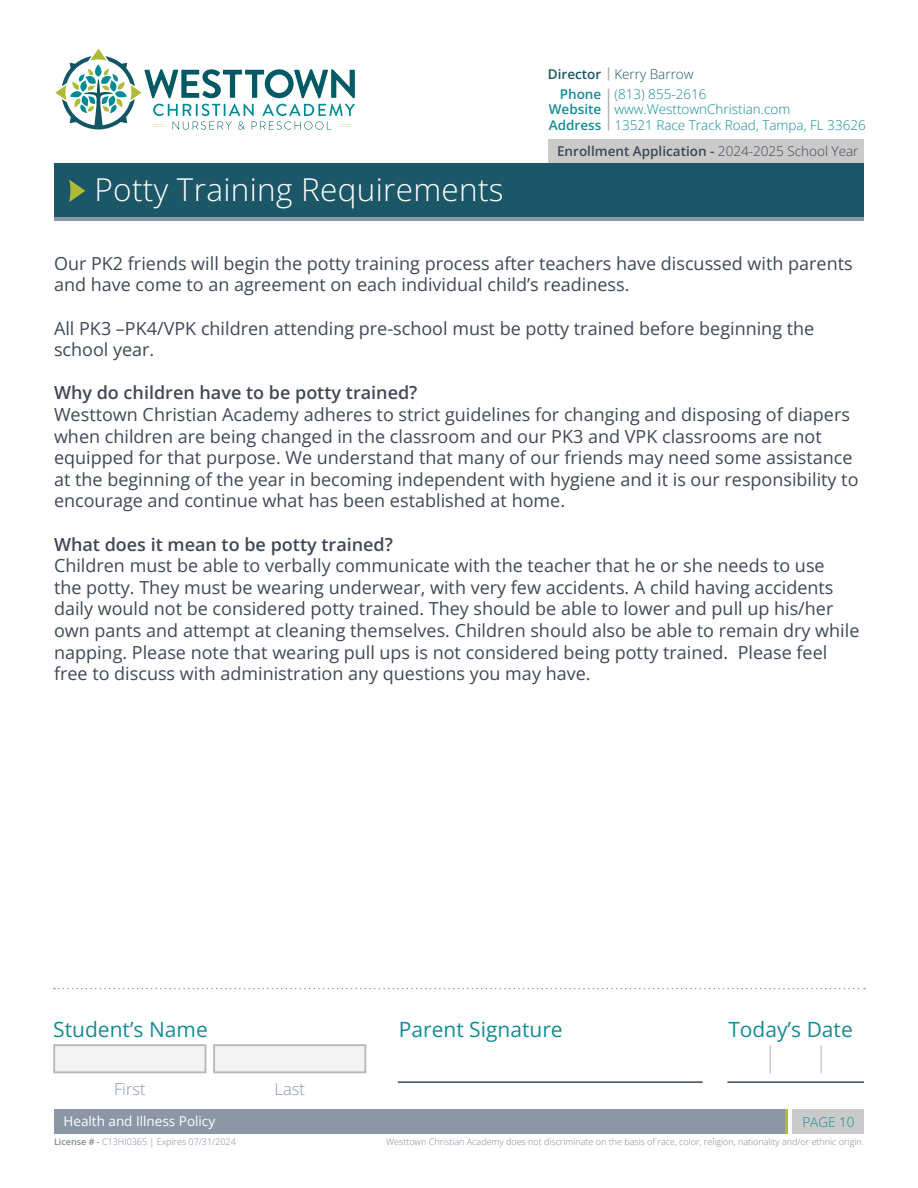
<style>
.page{position:relative;width:918px;height:1188px;background:#fff}
.page>*{position:absolute;margin:0;border:0;box-sizing:border-box;transform-origin:0 0}
.t1{font:300 31.5px "Open Sans";letter-spacing:.01em;color:#fff}
.t2{font:21px "Open Sans";color:#138c96}
.t3{font:18px/21.6px "Open Sans";color:#3f4856}
.t4{font:600 18px "Open Sans";color:#3f4856}
.t5{font:300 16.5px "Open Sans";color:#8b96a7}
.t6{font:300 13.5px/15.8px "Open Sans";color:#138c96}
.t7{font:600 13.5px "Open Sans";color:#3f4856}
.t8{font:13.5px "Open Sans";color:#fff}
.t9{font:300 13.5px "Open Sans";color:#1b5767}
.t10{font:600 13.5px/15.6px "Open Sans";color:#138c96;text-align:justify}
.t11{font:300 9px "Open Sans";color:#7f8794}
.s1{font-weight:600}
.s2{font-weight:300}
</style>
<div class="page">
<div style="left:54px;top:1109px;width:731px;height:24px;background:#8b96a7"></div>
<hr style="left:785px;top:1109px;width:3px;height:24px;background:#afba36">
<div style="left:793px;top:1109px;width:71px;height:24px;background:#c9cac9"></div>
<svg style="left:608px;top:67px;width:1px;height:14px"></svg>
<hr style="left:608px;top:89px;width:1px;height:41px;background:#b7b8b8">
<svg style="left:54px;top:216px;width:810px;height:5px;background:#74899a"></svg>
<div style="left:549px;top:139px;width:315px;height:27px;background:#c9cac9"></div>
<div style="left:54px;top:163px;width:810px;height:53px;background:#1b5767"></div>
<svg style="left:69px;top:180px;width:16px;height:22px"></svg>
<svg style="left:55px;top:49px;width:300px;height:81px"></svg>
<svg style="left:54px;top:988px;width:811px;height:1px"></svg>
<hr style="left:398px;top:1081px;width:305px;height:2px;background:#3f4856">
<div style="left:53px;top:1044px;width:153px;height:29px;background:#f3f3f3;border:2px solid #b7b8b8"></div>
<div style="left:213px;top:1044px;width:153px;height:29px;background:#f3f3f3;border:2px solid #b7b8b8"></div>
<hr style="left:727px;top:1081px;width:137px;height:2px;background:#3f4856">
<hr style="left:820px;top:1045px;width:2px;height:29px;background:#cacdd4">
<hr style="left:769px;top:1045px;width:2px;height:29px;background:#cacdd4">
<p class="t9" style="left:548px;top:65px;width:147px"><span class="s1">Director</span> Kerry Barrow</p>
<p class="t10" style="left:549px;top:86px;width:54px;text-indent:11px">Phone Website Address</p>
<p class="t6" style="left:614px;top:85px;width:253px">(813) 855-2616 www.WesttownChristian.com<br>13521 Race Track Road, Tampa, FL 33626</p>
<p class="t1" style="left:94px;top:168px;width:411px">Potty Training Requirements</p>
<p class="t7" style="left:557px;top:142px;width:303px">Enrollment Application - <span class="s2">2024-2025 School Year</span></p>
<p class="t3" style="left:54px;top:252px;width:800px">Our PK2 friends will begin the potty training process after teachers have discussed with parents and have come to an agreement on each individual child’s readiness.</p>
<p class="t3" style="left:54px;top:317px;width:762px">All PK3 –PK4/VPK children attending pre-school must be potty trained before beginning the</p>
<p class="t3" style="left:54px;top:338px;width:102px">school year.</p>
<p class="t4" style="left:54px;top:380px;width:365px">Why do children have to be potty trained?</p>
<p class="t3" style="left:54px;top:403px;width:806px">Westtown Christian Academy adheres to strict guidelines for changing and disposing of diapers when children are being changed in the classroom and our PK3 and VPK classrooms are not equipped for that purpose. We understand that many of our friends may need some assistance at the beginning of the year in becoming independent with hygiene and it is our responsibility to encourage and continue what has been established at home.</p>
<p class="t4" style="left:54px;top:532px;width:340px">What does it mean to be potty trained?</p>
<p class="t3" style="left:54px;top:554px;width:807px">Children must be able to verbally communicate with the teacher that he or she needs to use<br>the potty. They must be wearing underwear, with very few accidents. A child having accidents daily would not be considered potty trained. They should be able to lower and pull up his/her own pants and attempt at cleaning themselves. Children should also be able to remain dry while napping. Please note that wearing pull ups is not considered being potty trained. Please feel free to discuss with administration any questions you may have.</p>
<p class="t2" style="left:53px;top:1015px;width:156px">Student’s Name</p>
<p class="t2" style="left:399px;top:1015px;width:166px">Parent Signature</p>
<p class="t5" style="left:114px;top:1078px;width:33px">First</p>
<p class="t5" style="left:275px;top:1078px;width:32px">Last</p>
<p class="t8" style="left:63px;top:1112px;width:153px">Health and Illness Policy</p>
<p class="t2" style="left:728px;top:1015px;width:126px">Today’s Date</p>
<p class="t6" style="left:802px;top:1113px;width:54px">PAGE 10</p>
<p class="t11" style="left:54px;top:1136px;width:183px"><span class="s1">License # -</span> C13HI0365 | Expires 07/31/2024</p>
<p class="t11" style="left:386px;top:1136px;width:479px">Westtown Christian Academy does not discriminate on the basis of race, color, religion, nationality and/or ethnic origin.</p>
</div>
